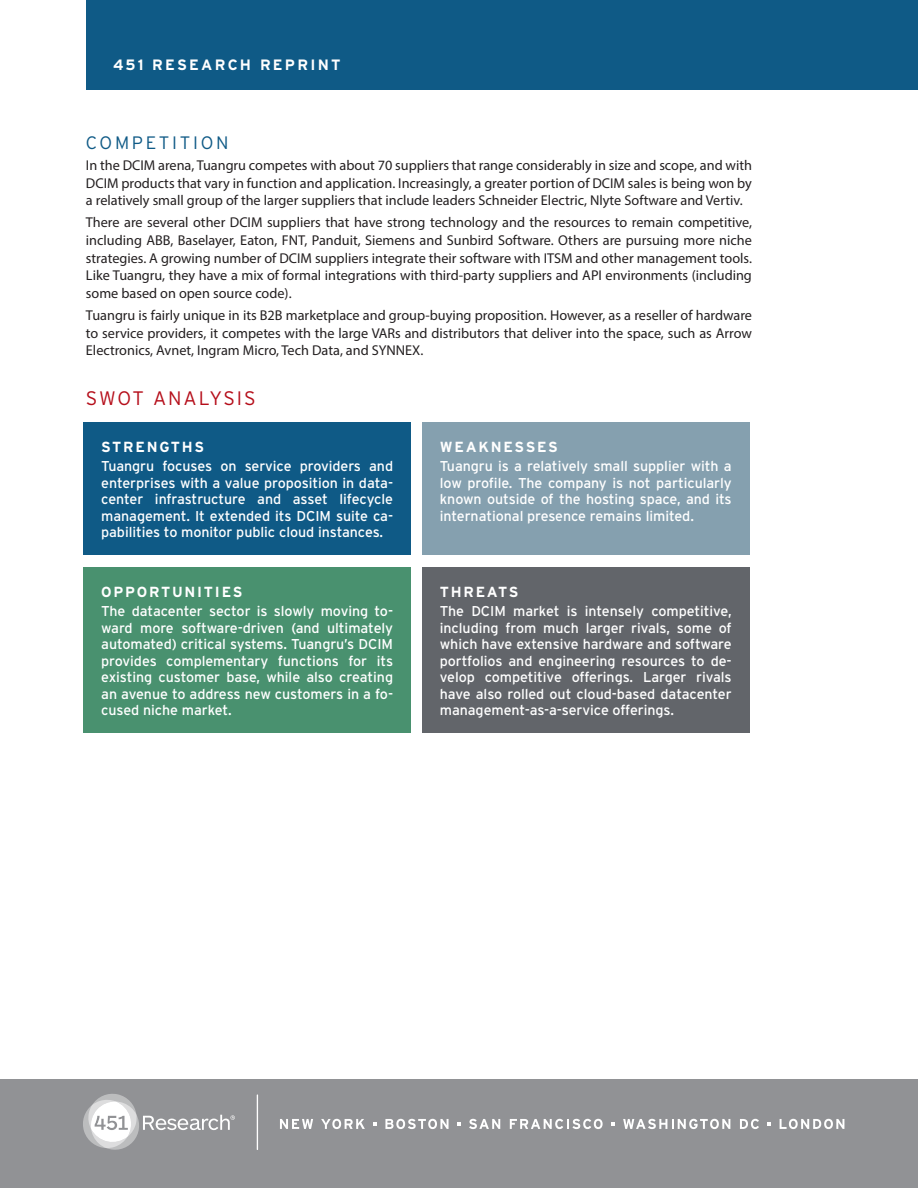
<style>
.page{position:relative;width:918px;height:1188px;background:#fff}
.page>*{position:absolute;margin:0;border:0;box-sizing:border-box;transform-origin:0 0}
.SWOT_Hed{font:300 19.5px "Interstate";letter-spacing:.095em;color:#b50e1a}
.Hed_30_Shorter{font:300 18px "Interstate";letter-spacing:.15em;color:#0f5a86}
.Header{font:700 15px "Interstate";letter-spacing:.15em;color:#fff}
.SWOT_Head{font:700 14.7px "Interstate";letter-spacing:.12em;color:#fff}
.Myriad_Body{font:14.25px/17.7px "Myriad Pro";color:#231f20;text-align:justify}
.SWOT_Body{font:14.25px/16.5px "Interstate";letter-spacing:-.005em;color:#fff;text-align:justify}
</style>
<div class="page">
<div style="left:0;top:1080px;width:918px;height:108px;background:#919295"></div>
<hr style="left:257px;top:1094px;width:1px;height:56px;background:#fff">
<svg style="left:83px;top:1094px;width:152px;height:56px"></svg>
<svg style="left:280px;top:1119px;width:33px;height:10px"></svg>
<svg style="left:321px;top:1119px;width:44px;height:10px"></svg>
<svg style="left:385px;top:1119px;width:64px;height:10px"></svg>
<svg style="left:469px;top:1119px;width:31px;height:10px"></svg>
<svg style="left:510px;top:1119px;width:93px;height:10px"></svg>
<svg style="left:623px;top:1119px;width:107px;height:10px"></svg>
<svg style="left:740px;top:1119px;width:19px;height:10px"></svg>
<svg style="left:780px;top:1119px;width:64px;height:10px"></svg>
<svg style="left:373px;top:1122px;width:4px;height:4px"></svg>
<svg style="left:457px;top:1122px;width:4px;height:4px"></svg>
<svg style="left:611px;top:1122px;width:4px;height:4px"></svg>
<svg style="left:768px;top:1122px;width:3px;height:4px"></svg>
<div style="left:86px;top:0;width:832px;height:90px;background:#0f5a86"></div>
<div style="left:83px;top:423px;width:328px;height:132px;background:#0f5a86"></div>
<div style="left:422px;top:423px;width:328px;height:132px;background:#85a0af"></div>
<div style="left:83px;top:568px;width:328px;height:165px;background:#49916f"></div>
<div style="left:422px;top:568px;width:328px;height:165px;background:#62656a"></div>
<p class="Header" style="left:113px;top:55px;width:229px">451 RESEARCH REPRINT</p>
<p class="Hed_30_Shorter" style="left:86px;top:132px;width:144px">COMPETITION</p>
<p class="Myriad_Body" style="left:86px;top:156px;width:668px">In the DCIM arena, Tuangru competes with about 70 suppliers that range considerably in size and scope, and with DCIM products that vary in function and application. Increasingly, a greater portion of DCIM sales is being won by a relatively small group of the larger suppliers that include leaders Schneider Electric, Nlyte Software and Vertiv.</p>
<p class="Myriad_Body" style="left:86px;top:214px;width:668px">There are several other DCIM suppliers that have strong technology and the resources to remain competitive, including ABB, Baselayer, Eaton, FNT, Panduit, Siemens and Sunbird Software. Others are pursuing more niche strategies. A growing number of DCIM suppliers integrate their software with ITSM and other management tools.<br>Like Tuangru, they have a mix of formal integrations with third-party suppliers and API environments (including some based on open source code).</p>
<p class="Myriad_Body" style="left:86px;top:306px;width:668px">Tuangru is fairly unique in its B2B marketplace and group-buying proposition. However, as a reseller of hardware to service providers, it competes with the large VARs and distributors that deliver into the space, such as Arrow Electronics, Avnet, Ingram Micro, Tech Data, and SYNNEX.</p>
<p class="SWOT_Hed" style="left:86px;top:386px;width:171px">SWOT ANALYSIS</p>
<p class="SWOT_Head" style="left:101px;top:438px;width:105px">STRENGTHS</p>
<p class="SWOT_Body" style="left:101px;top:458px;width:293px">Tuangru focuses on service providers and enterprises with a value proposition in data&shy;center infrastructure and asset lifecycle management. It extended its DCIM suite ca&shy;pabilities to monitor public cloud instances.</p>
<p class="SWOT_Head" style="left:101px;top:583px;width:143px">OPPORTUNITIES</p>
<p class="SWOT_Body" style="left:101px;top:603px;width:293px">The datacenter sector is slowly moving to&shy;ward more software-driven (and ultimately automated) critical systems. Tuangru’s DCIM provides complementary functions for its existing customer base, while also creating an avenue to address new customers in a fo&shy;cused niche market.</p>
<p class="SWOT_Head" style="left:440px;top:438px;width:119px">WEAKNESSES</p>
<p class="SWOT_Body" style="left:440px;top:458px;width:293px">Tuangru is a relatively small supplier with a low profile. The company is not particularly known outside of the hosting space, and its international presence remains limited.</p>
<p class="SWOT_Head" style="left:440px;top:583px;width:80px">THREATS</p>
<p class="SWOT_Body" style="left:440px;top:603px;width:293px">The DCIM market is intensely competitive, including from much larger rivals, some of which have extensive hardware and software portfolios and engineering resources to de&shy;velop competitive offerings. Larger rivals have also rolled out cloud-based datacenter management-as-a-service offerings.</p>
</div>
